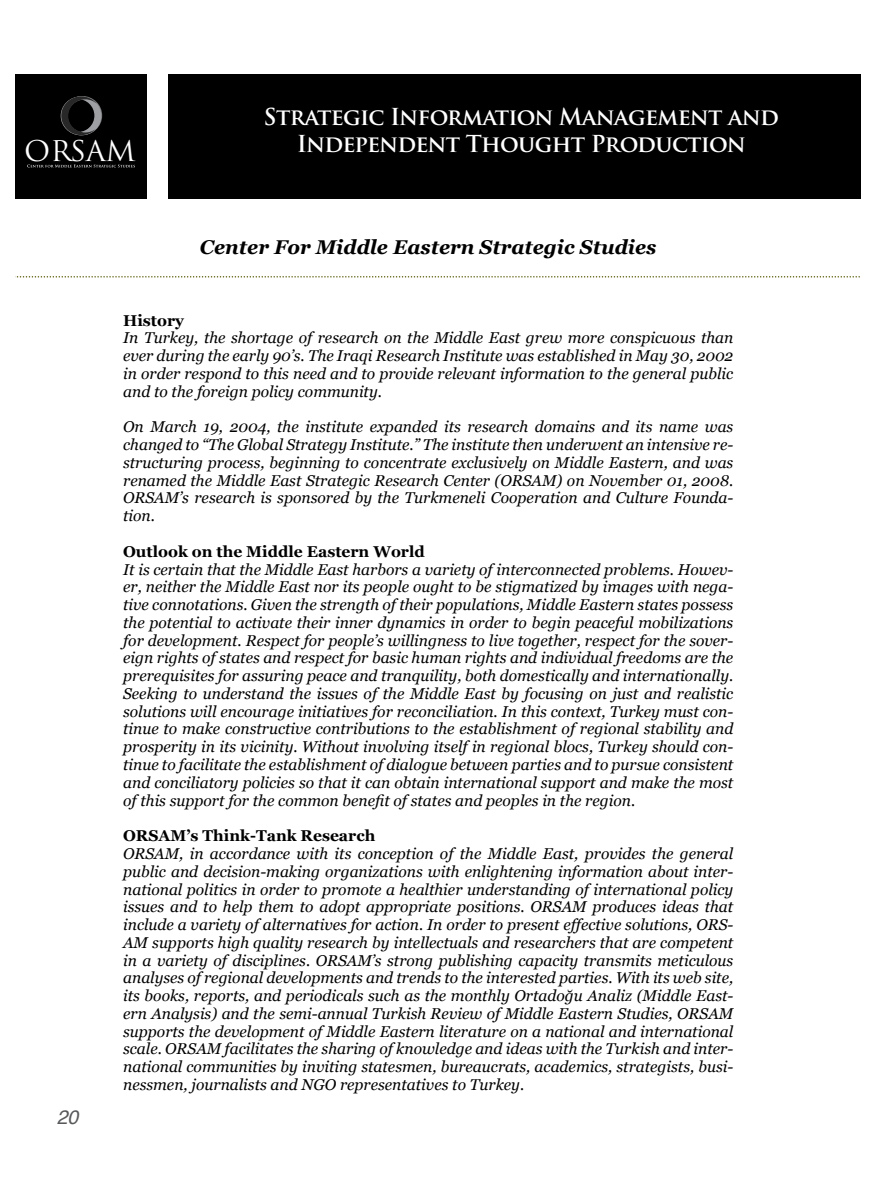
<style>
.page{position:relative;width:876px;height:1188px;background:#fff}
.page>*{position:absolute;margin:0;border:0;box-sizing:border-box;transform-origin:0 0}
.t1{font:27.75px "Trajan Pro";letter-spacing:-.005em;color:#fff}
.t2{font:700 22.8px "Trajan Pro";letter-spacing:-.03em;color:#fff}
.t3{font:italic 700 19.95px "Georgia";color:#000}
.t4{font:italic 19.5px "Helvetica";color:#58595b}
.t5{font:italic 15.6px/17.9px "Georgia";color:#000;text-align:justify}
.t6{font:700 15.6px "Georgia";color:#000}
</style>
<div class="page">
<div style="left:168px;top:74px;width:692px;height:125px;background:#000"></div>
<svg style="left:15px;top:276px;width:845px;height:2px"></svg>
<div style="left:15px;top:74px;width:132px;height:125px;background:#000"></div>
<svg style="left:27px;top:164px;width:108px;height:3px"></svg>
<svg style="left:61px;top:96px;width:41px;height:39px"></svg>
<h2 class="t2" style="left:263px;top:103px;width:517px">Strategic Information Management and</h2>
<h1 class="t1" style="left:24px;top:133px;width:113px">ORSAM</h1>
<h2 class="t2" style="left:297px;top:130px;width:450px">Independent Thought Production</h2>
<p class="t3" style="left:200px;top:236px;width:458px">Center For Middle Eastern Strategic Studies</p>
<p class="t4" style="left:57px;top:1102px;width:23px">20</p>
<p class="t6" style="left:123px;top:311px;width:62px">History</p>
<p class="t5" style="left:123px;top:329px;width:611px">In Turkey, the shortage of research on the Middle East grew more conspicuous than ever during the early 90’s. The Iraqi Research Institute was established in May 30, 2002 in order respond to this need and to provide relevant information to the general public and to the foreign policy community.</p>
<p class="t5" style="left:123px;top:418px;width:611px">On March 19, 2004, the institute expanded its research domains and its name was changed to “The Global Strategy Institute.” The institute then underwent an intensive re&shy;structuring process, beginning to concentrate exclusively on Middle Eastern, and was renamed the Middle East Strategic Research Center (ORSAM) on November 01, 2008.<br>ORSAM’s research is sponsored by the Turkmeneli Cooperation and Culture Founda&shy;tion.</p>
<p class="t6" style="left:123px;top:542px;width:303px">Outlook on the Middle Eastern World</p>
<p class="t5" style="left:123px;top:560px;width:611px">It is certain that the Middle East harbors a variety of interconnected problems. Howev&shy;er, neither the Middle East nor its people ought to be stigmatized by images with nega&shy;tive connotations. Given the strength of their populations, Middle Eastern states possess the potential to activate their inner dynamics in order to begin peaceful mobilizations for development. Respect for people’s willingness to live together, respect for the sover&shy;eign rights of states and respect for basic human rights and individual freedoms are the prerequisites for assuring peace and tranquility, both domestically and internationally.<br>Seeking to understand the issues of the Middle East by focusing on just and realistic solutions will encourage initiatives for reconciliation. In this context, Turkey must con&shy;tinue to make constructive contributions to the establishment of regional stability and prosperity in its vicinity. Without involving itself in regional blocs, Turkey should con&shy;tinue to facilitate the establishment of dialogue between parties and to pursue consistent and conciliatory policies so that it can obtain international support and make the most of this support for the common benefit of states and peoples in the region.</p>
<p class="t6" style="left:123px;top:827px;width:254px">ORSAM’s Think-Tank Research</p>
<p class="t5" style="left:123px;top:845px;width:611px">ORSAM, in accordance with its conception of the Middle East, provides the general public and decision-making organizations with enlightening information about inter&shy;national politics in order to promote a healthier understanding of international policy issues and to help them to adopt appropriate positions. ORSAM produces ideas that include a variety of alternatives for action. In order to present effective solutions, ORS-AM supports high quality research by intellectuals and researchers that are competent in a variety of disciplines. ORSAM’s strong publishing capacity transmits meticulous analyses of regional developments and trends to the interested parties. With its web site, its books, reports, and periodicals such as the monthly Ortadoğu Analiz (Middle East&shy;ern Analysis) and the semi-annual Turkish Review of Middle Eastern Studies, ORSAM supports the development of Middle Eastern literature on a national and international scale. ORSAM facilitates the sharing of knowledge and ideas with the Turkish and inter&shy;national communities by inviting statesmen, bureaucrats, academics, strategists, busi&shy;nessmen, journalists and NGO representatives to Turkey.</p>
</div>
